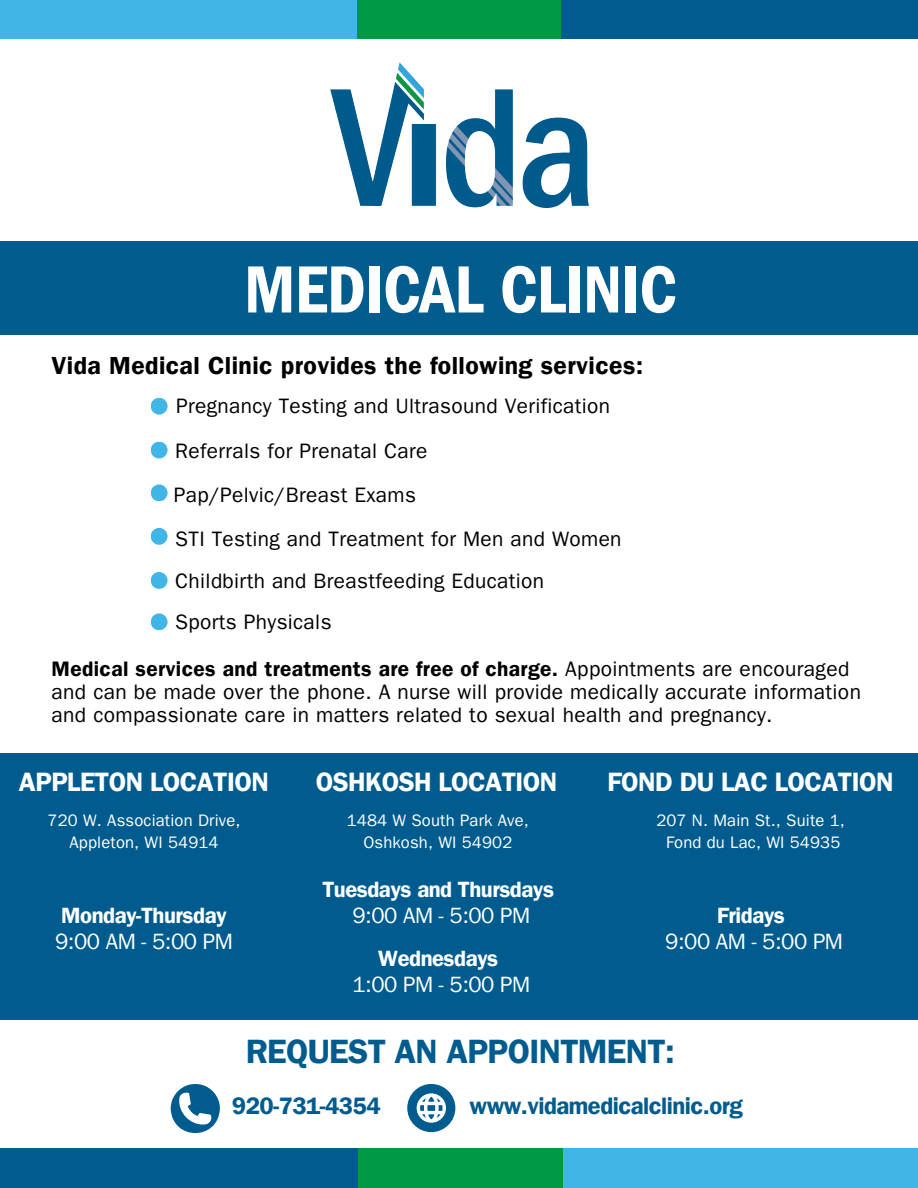
<style>
.page{position:relative;width:918px;height:1188px;background:#fff}
.page>*{position:absolute;margin:0;border:0;box-sizing:border-box;transform-origin:0 0}
.t1{font:69px "Franklin Gothic LT Pro Dm Cn";letter-spacing:-.01em;color:#fff}
.t2{font:33.9px "Franklin Gothic LT Pro Dm";letter-spacing:-.02em;color:#005c8f}
.t3{font:26.7px "Franklin Gothic LT Pro Dm";letter-spacing:-.02em;color:#fff}
.t4{font:24.75px "Franklin Gothic LT Pro Dm";letter-spacing:.015em;color:#000}
.t5{font:23.85px "Franklin Gothic LT Pro Dm";letter-spacing:-.02em;color:#005c8f}
.t6{font:22.2px/25.8px "Franklin Gothic LT Pro Dm";letter-spacing:-.02em;color:#fff}
.t7{font:22.2px/25.8px "Franklin Gothic LT Pro";letter-spacing:-.02em;color:#fff;text-align:center}
.t8{font:21px/22.8px "Franklin Gothic LT Pro";letter-spacing:.015em;color:#000}
.t9{font:20.85px "Franklin Gothic LT Pro";letter-spacing:.015em;color:#000}
.t10{font:16.65px/22.5px "Franklin Gothic LT Pro";letter-spacing:.01em;color:#fff;text-align:center}
.s1{font-family:"Franklin Gothic LT Pro Dm"}
.s2{font-family:"Franklin Gothic LT Pro"}
</style>
<div class="page">
<div style="left:312px;top:0;width:267px;height:39px;background:#009a44"></div>
<div style="left:0;top:0;width:356px;height:39px;background:#41b6e6"></div>
<div style="left:562px;top:0;width:356px;height:39px;background:#005c8f"></div>
<img style="left:330px;top:62px;width:258px;height:145px">
<div style="left:0;top:753px;width:918px;height:267px;background:#005c8f"></div>
<svg style="left:171px;top:1084px;width:49px;height:49px"></svg>
<svg style="left:407px;top:1084px;width:48px;height:48px"></svg>
<div style="left:0;top:241px;width:918px;height:94px;background:#025c8e"></div>
<div style="left:151px;top:398px;width:17px;height:17px;background:#41b6e6;border-radius:50%"></div>
<div style="left:151px;top:528px;width:17px;height:17px;background:#41b6e6;border-radius:50%"></div>
<div style="left:151px;top:442px;width:17px;height:17px;background:#41b6e6;border-radius:50%"></div>
<div style="left:151px;top:484px;width:17px;height:17px;background:#41b6e6;border-radius:50%"></div>
<div style="left:151px;top:572px;width:17px;height:17px;background:#41b6e6;border-radius:50%"></div>
<div style="left:341px;top:1148px;width:266px;height:40px;background:#009a44"></div>
<div style="left:563px;top:1148px;width:355px;height:40px;background:#41b6e6"></div>
<div style="left:0;top:1148px;width:357px;height:40px;background:#005c8f"></div>
<div style="left:151px;top:613px;width:17px;height:17px;background:#41b6e6;border-radius:50%"></div>
<p class="t1" style="left:244px;top:265px;width:435px">MEDICAL CLINIC</p>
<p class="t4" style="left:52px;top:357px;width:593px">Vida Medical Clinic provides the following services:</p>
<p class="t9" style="left:176px;top:399px;width:436px">Pregnancy Testing and Ultrasound Verification</p>
<p class="t9" style="left:175px;top:444px;width:254px">Referrals for Prenatal Care</p>
<h3 class="t9" style="left:174px;top:487px;width:244px">Pap/Pelvic/Breast Exams</h3>
<h3 class="t9" style="left:175px;top:531px;width:448px">STI Testing and Treatment for Men and Women</h3>
<h3 class="t9" style="left:175px;top:573px;width:370px">Childbirth and Breastfeeding Education</h3>
<p class="t9" style="left:175px;top:615px;width:158px">Sports Physicals</p>
<p class="t8" style="left:52px;top:661px;width:811px"><span class="s1">Medical services and treatments are free of charge.</span> Appointments are encouraged and can be made over the phone. A nurse will provide medically accurate information and compassionate care in matters related to sexual health and pregnancy.</p>
<p class="t3" style="left:19px;top:772px;width:252px">APPLETON LOCATION</p>
<p class="t3" style="left:316px;top:772px;width:243px">OSHKOSH LOCATION</p>
<p class="t3" style="left:608px;top:772px;width:288px">FOND DU LAC LOCATION</p>
<h6 class="t10" style="left:656px;top:811px;width:190px">207 N. Main St., Suite 1,</h6>
<h6 class="t10" style="left:666px;top:834px;width:176px">Fond du Lac, WI 54935</h6>
<p class="t10" style="left:48px;top:811px;width:194px">720 W. Association Drive,<br>Appleton, WI 54914</p>
<h6 class="t10" style="left:347px;top:811px;width:184px">1484 W South Park Ave,<br>Oshkosh, WI 54902</h6>
<h6 class="t6" style="left:55px;top:906px;width:179px">Monday-Thursday<br><span class="s2">9:00 AM - 5:00 PM</span></h6>
<p class="t6" style="left:323px;top:880px;width:233px;text-align:center">Tuesdays and Thursdays<br><span class="s2">9:00 AM - 5:00 PM</span></p>
<h2 class="t7" style="left:353px;top:949px;width:179px"><span class="s1">Wednesdays<br></span>1:00 PM - 5:00 PM</h2>
<h1 class="t7" style="left:665px;top:906px;width:179px"><span class="s1">Fridays<br></span>9:00 AM - 5:00 PM</h1>
<h4 class="t2" style="left:246px;top:1039px;width:431px">REQUEST AN APPOINTMENT:</h4>
<p class="t5" style="left:232px;top:1097px;width:150px">920-731-4354</p>
<p class="t5" style="left:470px;top:1097px;width:275px">www.vidamedicalclinic.org</p>
</div>
